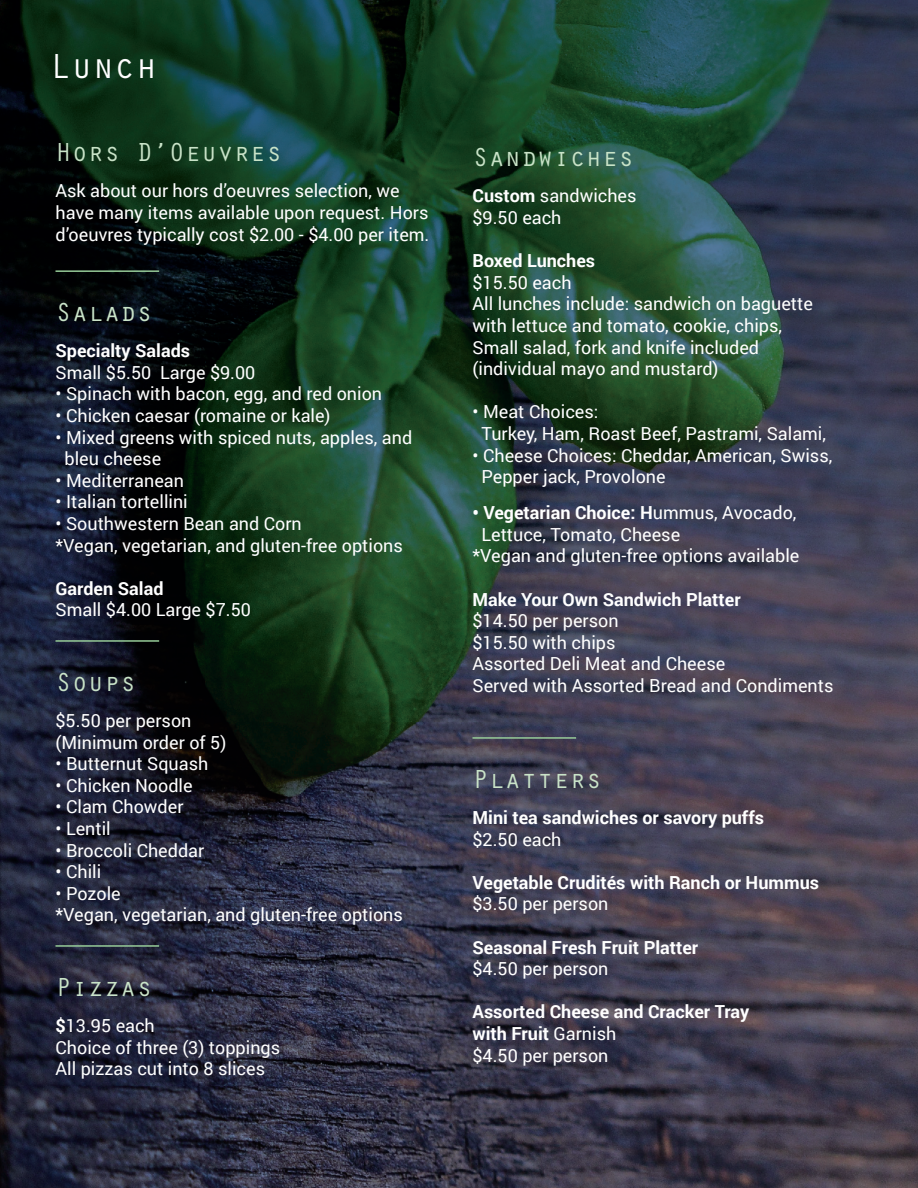
<style>
.page{position:relative;width:918px;height:1188px;background:#fff}
.page>*{position:absolute;margin:0;border:0;box-sizing:border-box;transform-origin:0 0}
.t1{font:36px "Orator Std";color:#fff}
.t2{font:27px "Orator Std";color:#c9e3c8}
.t3{font:18px/21.6px "Roboto";color:#fff}
.t4{font:700 18px/21.6px "Roboto";color:#fff}
.s1{font-weight:700}
.s2{font-weight:400}
</style>
<div class="page">
<img style="left:0;top:0;width:918px;height:1188px">
<hr style="left:55px;top:640px;width:104px;height:2px;background:#97cc99">
<hr style="left:472px;top:737px;width:104px;height:2px;background:#97cc99">
<hr style="left:55px;top:945px;width:104px;height:2px;background:#97cc99">
<hr style="left:55px;top:270px;width:104px;height:2px;background:#97cc99">
<h1 class="t1" style="left:50px;top:40px;width:110px">Lunch</h1>
<h2 class="t2" style="left:56px;top:133px;width:228px">Hors D’Oeuvres</h2>
<p class="t3" style="left:56px;top:179px;width:375px;line-height:22px">Ask about our hors d’oeuvres selection, we have many items available upon request. Hors d’oeuvres typically cost $2.00 - $4.00 per item.</p>
<h2 class="t2" style="left:56px;top:293px;width:99px">Salads</h2>
<p class="t4" style="left:56px;top:339px;width:136px">Specialty Salads</p>
<p class="t3" style="left:56px;top:361px;width:201px">Small $5.50 Large $9.00</p>
<p class="t3" style="left:56px;top:383px;width:328px">• Spinach with bacon, egg, and red onion</p>
<p class="t3" style="left:56px;top:404px;width:277px">• Chicken caesar (romaine or kale)</p>
<p class="t3" style="left:64px;top:426px;width:349px;text-indent:-9px">• Mixed greens with spiced nuts, apples, and bleu cheese</p>
<p class="t3" style="left:56px;top:469px;width:130px">• Mediterranean</p>
<p class="t3" style="left:56px;top:491px;width:134px">• Italian tortellini</p>
<p class="t3" style="left:56px;top:512px;width:349px">• Southwestern Bean and Corn<br>*Vegan, vegetarian, and gluten-free options</p>
<p class="t4" style="left:56px;top:577px;width:110px">Garden Salad</p>
<p class="t3" style="left:56px;top:599px;width:197px">Small $4.00 Large $7.50</p>
<h2 class="t2" style="left:56px;top:663px;width:82px">Soups</h2>
<p class="t3" style="left:56px;top:709px;width:172px">$5.50 per person (Minimum order of 5)</p>
<p class="t3" style="left:56px;top:752px;width:154px">• Butternut Squash</p>
<p class="t3" style="left:56px;top:774px;width:139px">• Chicken Noodle</p>
<p class="t3" style="left:56px;top:796px;width:130px">• Clam Chowder</p>
<p class="t3" style="left:56px;top:817px;width:57px">• Lentil</p>
<p class="t3" style="left:56px;top:839px;width:150px">• Broccoli Cheddar</p>
<p class="t3" style="left:56px;top:860px;width:47px">• Chili</p>
<p class="t3" style="left:56px;top:882px;width:349px">• Pozole<br>*Vegan, vegetarian, and gluten-free options</p>
<h2 class="t2" style="left:56px;top:968px;width:99px">Pizzas</h2>
<p class="t3" style="left:56px;top:1014px;width:226px"><span class="s1">$</span>13.95 each<br>Choice of three (3) toppings<br>All pizzas cut into 8 slices</p>
<h2 class="t2" style="left:472px;top:138px;width:164px">Sandwiches</h2>
<p class="t3" style="left:472px;top:185px;width:166px"><span class="s1">Custom</span> sandwiches $9.50 each</p>
<p class="t4" style="left:472px;top:249px;width:124px">Boxed Lunches</p>
<p class="t3" style="left:472px;top:271px;width:342px">$15.50 each<br>All lunches include: sandwich on baguette with lettuce and tomato, cookie, chips,<br>Small salad, fork and knife included (individual mayo and mustard)</p>
<p class="t3" style="left:481px;top:401px;width:346px;text-indent:-9px">• Meat Choices:<br>Turkey, Ham, Roast Beef, Pastrami, Salami,</p>
<p class="t3" style="left:481px;top:444px;width:352px;text-indent:-9px">• Cheese Choices: Cheddar, American, Swiss,<br>Pepper jack, Provolone</p>
<p class="t4" style="left:472px;top:501px;width:325px">• Vegetarian Choice: H<span class="s2">ummus, Avocado,</span></p>
<p class="t3" style="left:481px;top:523px;width:200px">Lettuce, Tomato, Cheese</p>
<p class="t3" style="left:472px;top:545px;width:328px">*Vegan and gluten-free options available</p>
<p class="t4" style="left:472px;top:588px;width:270px">Make Your Own Sandwich Platter</p>
<p class="t3" style="left:472px;top:609px;width:362px">$14.50 per person<br>$15.50 with chips<br>Assorted Deli Meat and Cheese<br>Served with Assorted Bread and Condiments</p>
<h2 class="t2" style="left:472px;top:760px;width:131px">Platters</h2>
<p class="t4" style="left:472px;top:806px;width:293px">Mini tea sandwiches or savory puffs</p>
<p class="t3" style="left:472px;top:828px;width:91px">$2.50 each</p>
<p class="t4" style="left:472px;top:871px;width:348px">Vegetable Crudités with Ranch or Hummus</p>
<p class="t3" style="left:472px;top:892px;width:138px">$3.50 per person</p>
<p class="t4" style="left:472px;top:936px;width:227px">Seasonal Fresh Fruit Platter</p>
<p class="t3" style="left:472px;top:957px;width:138px">$4.50 per person</p>
<p class="t4" style="left:472px;top:1000px;width:278px">Assorted Cheese and Cracker Tray with Fruit <span class="s2">Garnish<br>$4.50 per person</span></p>
</div>
